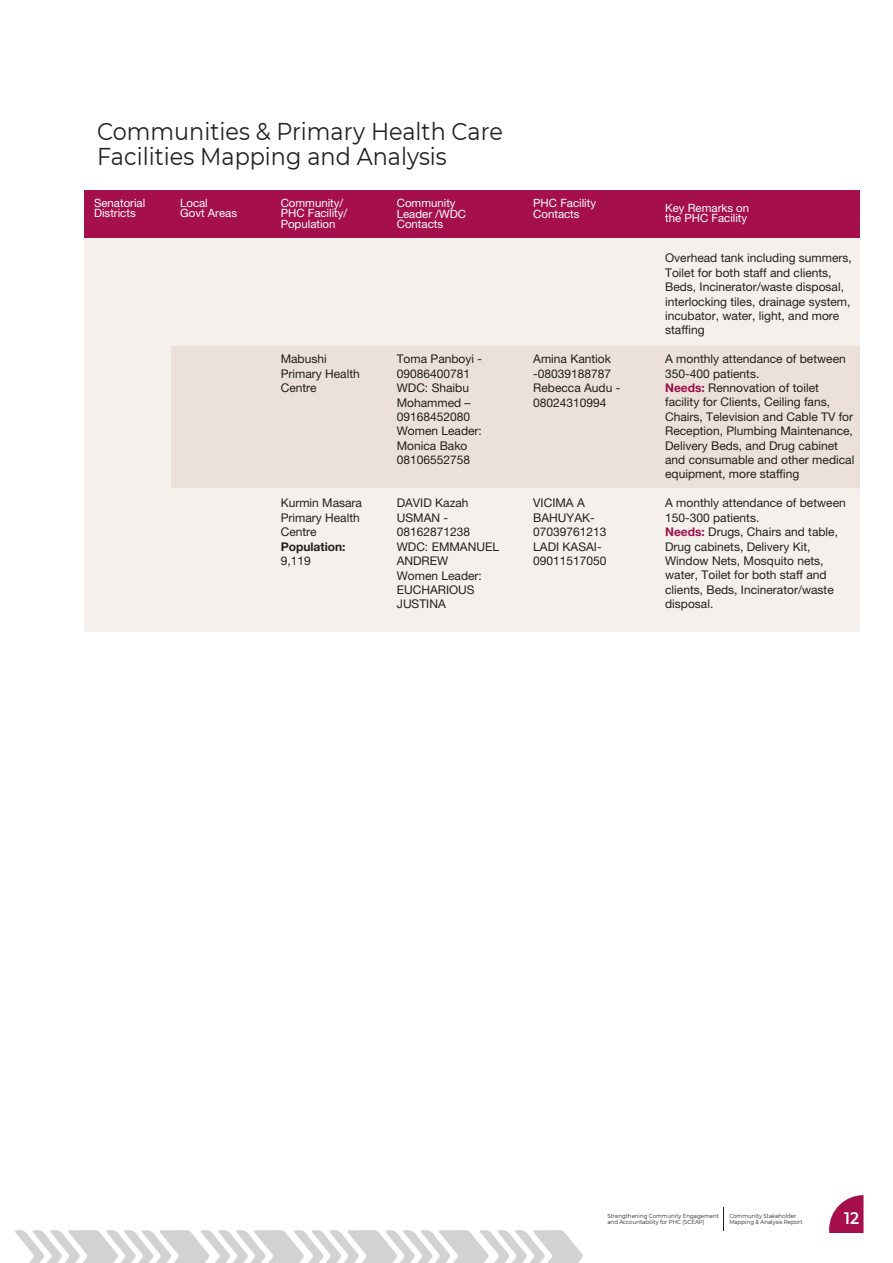
<style>
.page{position:relative;width:893px;height:1263px;background:#fff}
.page>*{position:absolute;margin:0;border:0;box-sizing:border-box;transform-origin:0 0}
.t1{font:24.3px/24.8px "Montserrat";color:#231f20;scale:.92 1}
.t2{font:600 16.8px "Montserrat";color:#fff;scale:.92 1}
.t3{font:12px/14.4px "Helvetica Neue LT Pro";color:#231f20}
.t4{font:700 12px "Helvetica Neue LT Pro";color:#231f20}
.t5{font:11.4px/10.4px "Helvetica Neue LT Pro";color:#fff}
.t6{font:5.85px/6px "Montserrat";color:#231f20;scale:.92 1}
.s1{font-weight:700;color:#a50f4c}
</style>
<div class="page">
<div style="left:84px;top:238px;width:776px;height:393px;background:#f5f0ec"></div>
<div style="left:84px;top:191px;width:776px;height:47px;background:#a50f4c"></div>
<svg style="left:829px;top:1195px;width:34px;height:38px"></svg>
<svg style="left:15px;top:1230px;width:568px;height:33px"></svg>
<div style="left:171px;top:346px;width:689px;height:142px;background:#ebe1da"></div>
<h1 class="t1" style="left:97px;top:118px;width:442px">Communities &amp; Primary Health Care<br>Facilities Mapping and Analysis</h1>
<p class="t5" style="left:94px;top:198px;width:53px">Senatorial<br>Districts</p>
<p class="t5" style="left:180px;top:198px;width:58px">Local<br>Govt Areas</p>
<p class="t5" style="left:281px;top:198px;width:68px">Community/<br>PHC Facility/<br>Population</p>
<p class="t5" style="left:397px;top:198px;width:71px">Community<br>Leader /WDC<br>Contacts</p>
<p class="t5" style="left:533px;top:198px;width:64px">PHC Facility<br>Contacts</p>
<p class="t5" style="left:665px;top:202px;width:86px">Key Remarks on the PHC Facility</p>
<p class="t3" style="left:281px;top:352px;width:81px">Mabushi<br>Primary Health<br>Centre</p>
<p class="t3" style="left:281px;top:496px;width:83px">Kurmin Masara<br>Primary Health<br>Centre</p>
<p class="t4" style="left:281px;top:539px;width:66px">Population:</p>
<p class="t3" style="left:281px;top:553px;width:32px">9,119</p>
<p class="t3" style="left:397px;top:352px;width:87px">Toma Panboyi -<br>09086400781<br>WDC: Shaibu<br>Mohammed –<br>09168452080<br>Women Leader:<br>Monica Bako<br>08106552758</p>
<p class="t3" style="left:397px;top:496px;width:104px">DAVID Kazah<br>USMAN -<br>08162871238<br>WDC: EMMANUEL<br>ANDREW<br>Women Leader:<br>EUCHARIOUS<br>JUSTINA</p>
<p class="t3" style="left:533px;top:352px;width:89px">Amina Kantiok -08039188787<br>Rebecca Audu -<br>08024310994</p>
<p class="t3" style="left:533px;top:496px;width:75px">VICIMA A<br>BAHUYAK-<br>07039761213<br>LADI KASAI-<br>09011517050</p>
<p class="t3" style="left:665px;top:251px;width:188px">Overhead tank including summers,<br>Toilet for both staff and clients,<br>Beds, Incinerator/waste disposal, interlocking tiles, drainage system, incubator, water, light, and more staffing</p>
<p class="t3" style="left:665px;top:352px;width:191px">A monthly attendance of between<br>350-400 patients.<br><span class="s1">Needs:</span> Rennovation of toilet facility for Clients, Ceiling fans,<br>Chairs, Television and Cable TV for<br>Reception, Plumbing Maintenance,<br>Delivery Beds, and Drug cabinet and consumable and other medical equipment, more staffing</p>
<p class="t3" style="left:665px;top:496px;width:182px">A monthly attendance of between<br>150-300 patients.<br><span class="s1">Needs:</span> Drugs, Chairs and table,<br>Drug cabinets, Delivery Kit,<br>Window Nets, Mosquito nets, water, Toilet for both staff and clients, Beds, Incinerator/waste disposal.</p>
<p class="t6" style="left:607px;top:1213px;width:123px">Strengthening Community Engagement and Accountability for PHC (SCEAP)</p>
<h2 class="t2" style="left:844px;top:1206px;width:18px">12</h2>
<p class="t6" style="left:729px;top:1213px;width:81px">Community Stakeholder<br>Mapping &amp; Analysis Report</p>
</div>
